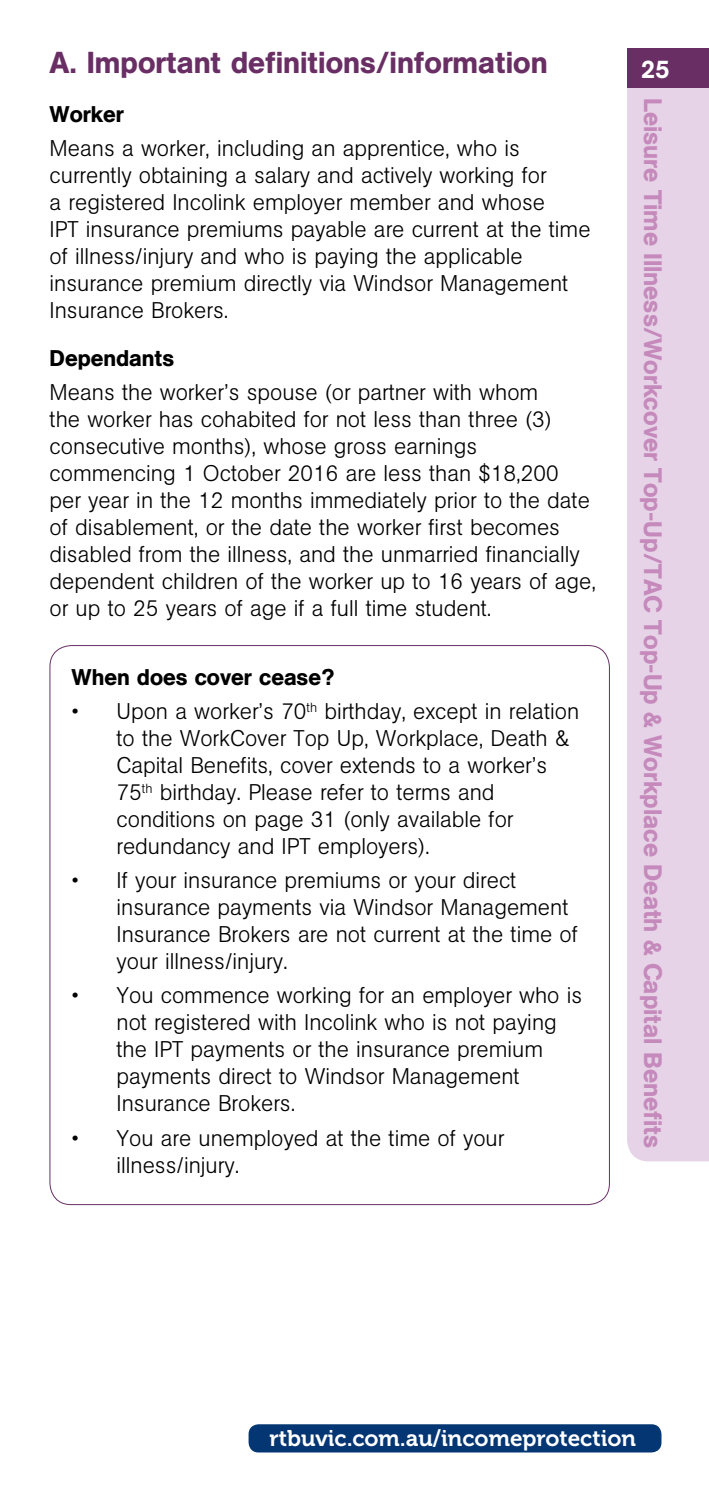
<style>
.page{position:relative;width:709px;height:1489px;background:#fff}
.page>*{position:absolute;margin:0;border:0;box-sizing:border-box;transform-origin:0 0}
.t1{font:500 30px "AG Book BQ";color:#692f64}
.t2{font:500 25px "AG Book BQ";color:#c589bc}
.t3{font:500 25px "AG Book BQ";color:#fff}
.t4{font:300 22.5px/27px "AG Book BQ";color:#000}
.t5{font:500 22.5px "AG Book BQ";color:#000}
.t6{font:22.5px "Museo 700";color:#fff}
</style>
<div class="page">
<div style="left:248px;top:1424px;width:413px;height:28px;background:#043673;border-radius:10px"></div>
<div style="left:627px;top:88px;width:82px;height:1073px;background:#e7d3e7"></div>
<div style="left:627px;top:48px;width:82px;height:40px;background:#692f64"></div>
<h1 class="t1" style="left:50px;top:45px;width:499px">A. Important definitions/information</h1>
<p class="t5" style="left:50px;top:100px;width:76px">Worker</p>
<p class="t4" style="left:50px;top:135px;width:542px">Means a worker, including an apprentice, who is currently obtaining a salary and actively working for<br>a registered Incolink employer member and whose<br>IPT insurance premiums payable are current at the time of illness/injury and who is paying the applicable insurance premium directly via Windsor Management Insurance Brokers.</p>
<p class="t5" style="left:50px;top:344px;width:126px">Dependants</p>
<p class="t4" style="left:50px;top:379px;width:548px">Means the worker’s spouse (or partner with whom<br>the worker has cohabited for not less than three (3) consecutive months), whose gross earnings commencing 1 October 2016 are less than $18,200<br>per year in the 12 months immediately prior to the date of disablement, or the date the worker first becomes disabled from the illness, and the unmarried financially dependent children of the worker up to 16 years of age, or up to 25 years of age if a full time student.</p>
<p class="t5" style="left:71px;top:663px;width:264px">When does cover cease?</p>
<p class="t4" style="left:116px;top:697px;width:464px;text-indent:-45px">• Upon a worker’s 70<sup>th</sup> birthday, except in relation to the WorkCover Top Up, Workplace, Death &amp; Capital Benefits, cover extends to a worker’s 75<sup>th</sup> birthday. Please refer to terms and conditions on page 31 (only available for redundancy and IPT employers).</p>
<p class="t4" style="left:116px;top:867px;width:463px;text-indent:-45px">• If your insurance premiums or your direct insurance payments via Windsor Management Insurance Brokers are not current at the time of your illness/injury.</p>
<p class="t4" style="left:116px;top:982px;width:467px;text-indent:-45px">• You commence working for an employer who is not registered with Incolink who is not paying the IPT payments or the insurance premium payments direct to Windsor Management Insurance Brokers.</p>
<p class="t4" style="left:116px;top:1124px;width:389px;text-indent:-45px">• You are unemployed at the time of your illness/injury.</p>
<p class="t3" style="left:641px;top:54px;width:30px">25</p>
<p class="t2" style="left:668px;top:98px;width:1051px;rotate:90deg">Leisure Time Illness/Workcover Top-Up/TAC Top-Up &amp; Workplace Death &amp; Capital Benefits</p>
<p class="t6" style="left:269px;top:1425px;width:368px">rtbuvic.com.au/incomeprotection</p>
</div>
